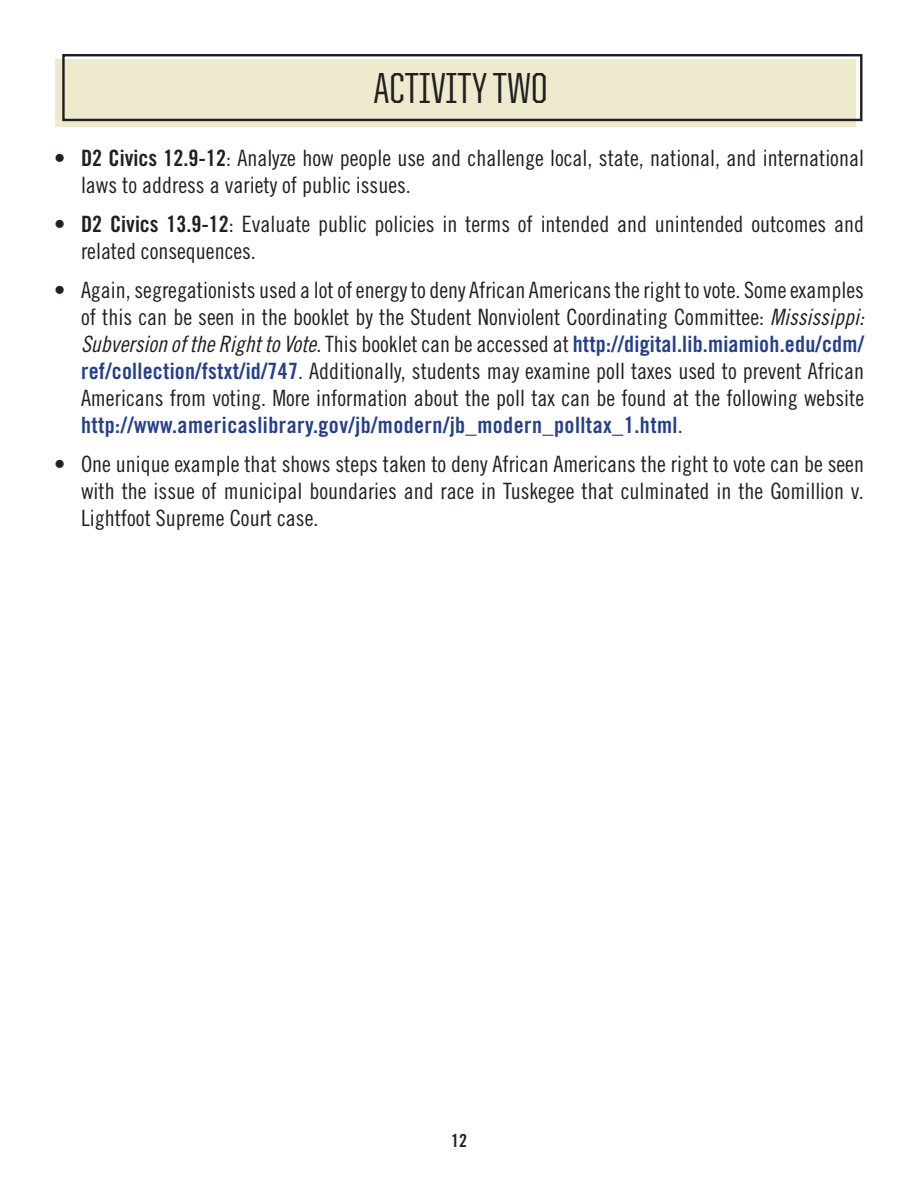
<style>
.page{position:relative;width:918px;height:1188px;background:#fff}
.page>*{position:absolute;margin:0;border:0;box-sizing:border-box;transform-origin:0 0}
.t1{font:500 43.5px "United Sans Cond";color:#231f20}
.t2{font:22.5px/27px "Trade Gothic LT Std Cn 18";color:#231f20}
.t3{font:18px "Trade Gothic LT Std Bd Cn 20";color:#231f20}
.s1{font-family:"Trade Gothic LT Std Bd Cn 20"}
.s2{font-family:"Trade Gothic LT Std Cn 18 Obl"}
.s3{font-family:"Trade Gothic LT Std Bd Cn 20";color:#253f8e}
</style>
<div class="page">
<div style="left:56px;top:60px;width:800px;height:67px;background:#edeace"></div>
<div style="left:62px;top:54px;width:800px;height:67px;border:2px solid #231f20"></div>
<p class="t1" style="left:374px;top:66px;width:176px">ACTIVITY TWO</p>
<p class="t2" style="left:81px;top:144px;width:785px;text-indent:-27px"><span class="s1">• D2 Civics 12.9-12</span>: Analyze how people use and challenge local, state, national, and international laws to address a variety of public issues.</p>
<p class="t2" style="left:81px;top:210px;width:785px;text-indent:-27px"><span class="s1">• D2 Civics 13.9-12</span>: Evaluate public policies in terms of intended and unintended outcomes and related consequences.</p>
<p class="t2" style="left:81px;top:276px;width:785px;text-align:justify;text-indent:-27px">• Again, segregationists used a lot of energy to deny African Americans the right to vote. Some examples of this can be seen in the booklet by the Student Nonviolent Coordinating Committee: <span class="s2">Mississippi:<br>Subversion of the Right to Vote</span>. This booklet can be accessed at <span class="s3">http://digital.lib.miamioh.edu/cdm/ ref/collection/fstxt/id/747</span>. Additionally, students may examine poll taxes used to prevent African Americans from voting. More information about the poll tax can be found at the following website <span class="s3">http://www.americaslibrary.gov/jb/modern/jb_modern_polltax_1.html</span>.</p>
<p class="t2" style="left:81px;top:450px;width:785px;text-align:justify;text-indent:-27px">• One unique example that shows steps taken to deny African Americans the right to vote can be seen with the issue of municipal boundaries and race in Tuskegee that culminated in the Gomillion v.<br>Lightfoot Supreme Court case.</p>
<p class="t3" style="left:451px;top:1130px;width:17px">12</p>
</div>
